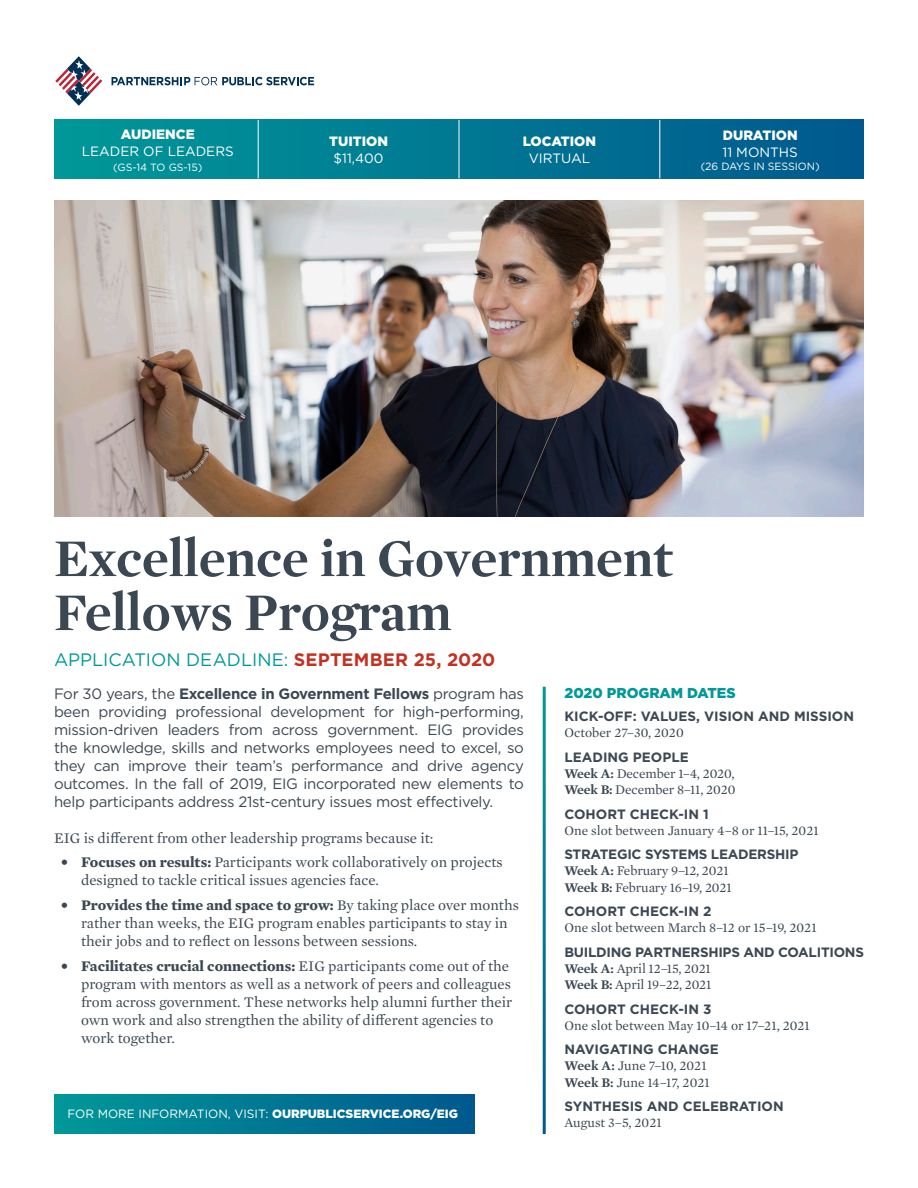
<style>
.page{position:relative;width:918px;height:1188px;background:#fff}
.page>*{position:absolute;margin:0;border:0;box-sizing:border-box;transform-origin:0 0}
.Title_Hed_2{font:700 54px/54px "Mercury Display";color:#3b4752}
.Title_Hed_2-2{font:18px "Gotham";color:#009898}
.t1{font:15px/18px "Mercury Text G1";color:#3b4752}
.t2{font:15px/18px "Gotham";letter-spacing:-.02em;color:#3b4752;text-align:justify}
.Subhed{font:900 14.25px "Gotham";color:#009898}
.section__subtitle{font:13.5px/16.2px "Mercury Text G1";color:#3b4752}
.section__subtitle-2{font:700 13.5px/16.2px "Gotham";color:#3b4752}
.section__subtitle-3{font:700 13.5px/16.2px "Gotham";letter-spacing:-.02em;color:#3b4752}
.t3{font:13.5px "Gotham";color:#fff}
.t4{font:900 13.5px "Gotham";color:#fff}
.t5{font:12px "Gotham";color:#fff}
.t6{font:10.5px "Gotham";color:#fff}
.s1{font-weight:700;color:#c23122}
.s2{font-weight:700}
.s3{font-family:"Mercury Text G1";font-weight:400}
.s4{font-family:"Gotham";font-weight:700}
.s5{font-weight:600}
.s6{font-family:"Mercury Text G1";font-weight:600}
.s7{font-weight:900}
</style>
<div class="page">
<div style="left:54px;top:120px;width:810px;height:58px;background:linear-gradient(to right,#009898,#01598e)"></div>
<hr style="left:258px;top:120px;width:1px;height:58px;background:#fff">
<hr style="left:459px;top:120px;width:1px;height:58px;background:#fff">
<hr style="left:659px;top:120px;width:1px;height:58px;background:#fff">
<img style="left:54px;top:201px;width:810px;height:315px">
<div style="left:54px;top:1094px;width:421px;height:40px;background:linear-gradient(to right,#009898,#00588e)"></div>
<svg style="left:112px;top:77px;width:202px;height:8px"></svg>
<svg style="left:55px;top:56px;width:48px;height:50px"></svg>
<p class="t4" style="left:121px;top:125px;width:75px">AUDIENCE</p>
<p class="t3" style="left:82px;top:143px;width:153px">LEADER OF LEADERS</p>
<p class="t6" style="left:113px;top:160px;width:91px">(GS-14 TO GS-15)</p>
<p class="t4" style="left:329px;top:132px;width:60px">TUITION</p>
<p class="t3" style="left:334px;top:150px;width:51px">$11,400</p>
<p class="t4" style="left:523px;top:132px;width:75px">LOCATION</p>
<p class="t3" style="left:529px;top:150px;width:63px">VIRTUAL</p>
<p class="t4" style="left:723px;top:125px;width:76px">DURATION</p>
<p class="t3" style="left:723px;top:144px;width:77px">11 MONTHS</p>
<p class="t6" style="left:701px;top:159px;width:121px">(26 DAYS IN SESSION)</p>
<p class="Title_Hed_2" style="left:54px;top:529px;width:620px">Excellence in Government<br>Fellows Program</p>
<p class="Title_Hed_2-2" style="left:54px;top:648px;width:443px">APPLICATION DEADLINE: <span class="s1">SEPTEMBER 25, 2020</span></p>
<p class="t2" style="left:54px;top:684px;width:472px">For 30 years, the <span class="s2">Excellence in Government Fellows</span> program has been providing professional development for high-performing, mission-driven leaders from across government. EIG provides the knowledge, skills and networks employees need to excel, so they can improve their team’s performance and drive agency outcomes. In the fall of 2019, EIG incorporated new elements to help participants address 21st-century issues most effectively.</p>
<p class="t1" style="left:54px;top:828px;width:381px">EIG is different from other leadership programs because it:</p>
<p class="t1" style="left:81px;top:853px;width:423px;text-indent:-20px"><span class="s2">• Focuses on results:</span> Participants work collaboratively on projects designed to tackle critical issues agencies face.</p>
<p class="t1" style="left:81px;top:895px;width:439px;text-indent:-20px"><span class="s2">• Provides the time and space to grow:</span> By taking place over months rather than weeks, the EIG program enables participants to stay in their jobs and to reflect on lessons between sessions.</p>
<p class="t1" style="left:81px;top:956px;width:433px;text-indent:-20px"><span class="s2">• Facilitates crucial connections:</span> EIG participants come out of the program with mentors as well as a network of peers and colleagues from across government. These networks help alumni further their own work and also strengthen the ability of different agencies to work together.</p>
<p class="Subhed" style="left:564px;top:683px;width:173px">2020 PROGRAM DATES</p>
<p class="section__subtitle-2" style="left:564px;top:708px;width:291px">KICK-OFF: VALUES, VISION AND MISSION<br><span class="s3">October 27–30, 2020</span></p>
<p class="section__subtitle" style="left:564px;top:748px;width:173px"><span class="s4">LEADING PEOPLE<br></span><span class="s5">Week A:</span> December 1–4, 2020,<br><span class="s5">Week B:</span> December 8–11, 2020</p>
<p class="section__subtitle" style="left:564px;top:805px;width:256px"><span class="s4">COHORT CHECK-IN 1<br></span>One slot between January 4–8 or 11–15, 2021</p>
<p class="section__subtitle" style="left:564px;top:846px;width:235px"><span class="s4">STRATEGIC SYSTEMS LEADERSHIP<br></span><span class="s5">Week A:</span> February 9–12, 2021<br><span class="s5">Week B:</span> February 16–19, 2021</p>
<p class="section__subtitle" style="left:564px;top:903px;width:254px"><span class="s4">COHORT CHECK-IN 2<br></span>One slot between March 8–12 or 15–19, 2021</p>
<p class="section__subtitle-3" style="left:564px;top:944px;width:301px">BUILDING PARTNERSHIPS AND COALITIONS<br><span class="s6">Week A:</span> <span class="s3">April 12–15, 2021<br></span><span class="s6">Week B:</span> <span class="s3">April 19–22, 2021</span></p>
<p class="section__subtitle" style="left:564px;top:1000px;width:247px"><span class="s4">COHORT CHECK-IN 3<br></span>One slot between May 10–14 or 17–21, 2021</p>
<p class="section__subtitle" style="left:564px;top:1041px;width:156px"><span class="s4">NAVIGATING CHANGE<br></span><span class="s5">Week A:</span> June 7–10, 2021<br><span class="s5">Week B:</span> June 14–17, 2021</p>
<p class="section__subtitle-2" style="left:564px;top:1098px;width:221px">SYNTHESIS AND CELEBRATION<br><span class="s3">August 3–5, 2021</span></p>
<p class="t5" style="left:68px;top:1106px;width:392px">FOR MORE INFORMATION, VISIT: <span class="s7">OURPUBLICSERVICE.ORG/EIG</span></p>
</div>
